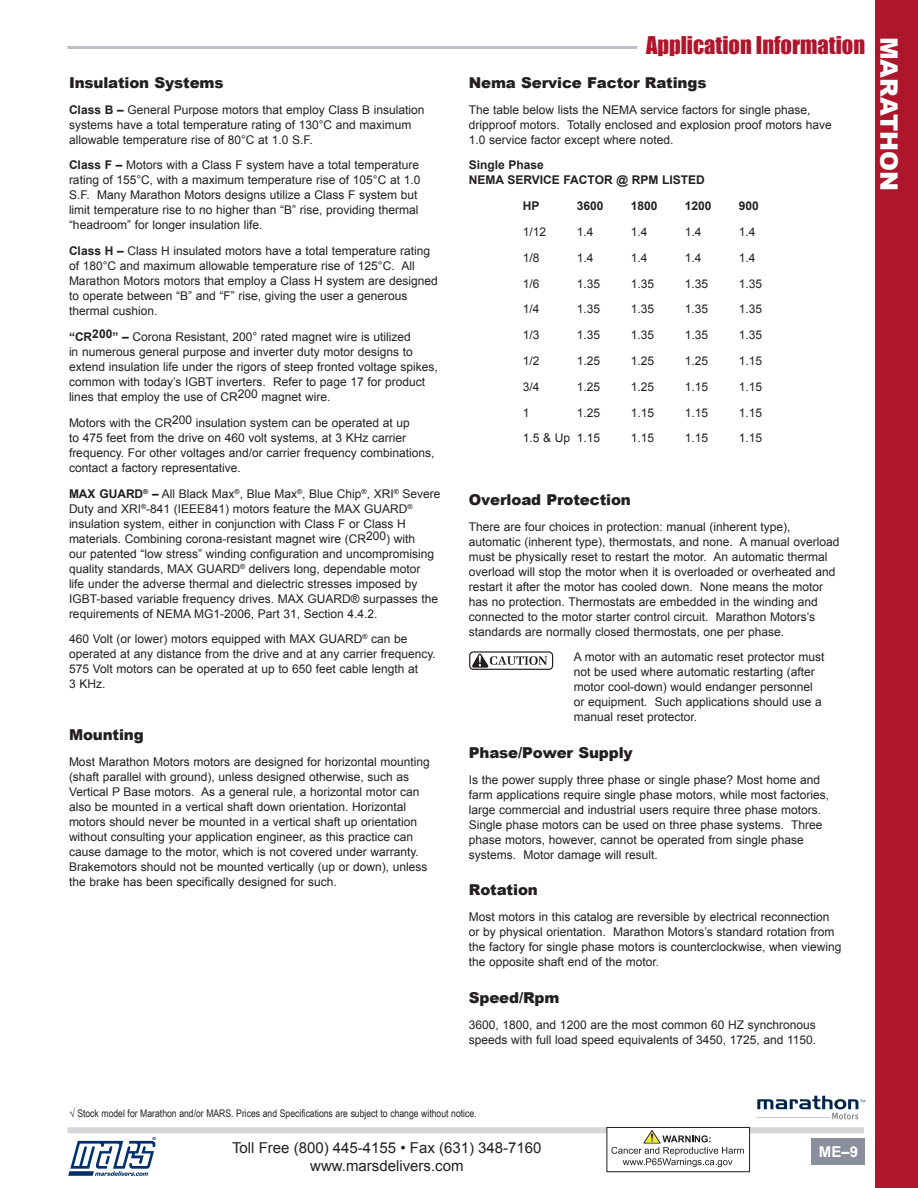
<style>
.page{position:relative;width:918px;height:1188px;background:#fff}
.page>*{position:absolute;margin:0;border:0;box-sizing:border-box;transform-origin:0 0}
.t1{font:900 24px "Arial";color:#fff}
.t2{font:22.5px "Impact";color:#ae172b}
.header_body_copy{font:900 15px "Arial";letter-spacing:-.01em;color:#231f20}
.t3{font:15px/18px "Arial";color:#231f20;text-align:center}
.t4{font:700 15px "Arial";color:#fff}
.body_copy{font:12px/15px "Arial";color:#231f20}
.body_copy-2{font:700 12px/15px "Arial";color:#231f20}
.t5{font:10.5px "Arial Narrow";color:#231f20}
.s1{font-weight:700}
</style>
<div class="page">
<div style="left:811px;top:1138px;width:54px;height:27px;background:#8a8f9d"></div>
<div style="left:68px;top:1127px;width:796px;height:6px;background:#d6d5da"></div>
<hr style="left:68px;top:46px;width:569px;height:3px;background:#bdbfc7">
<svg style="left:757px;top:1096px;width:108px;height:23px"></svg>
<hr style="left:757px;top:1117px;width:73px;height:1px;background:#c9cacc">
<svg style="left:68px;top:1137px;width:88px;height:39px"></svg>
<div style="left:607px;top:1127px;width:143px;height:45px;background:#fff"></div>
<svg style="left:611px;top:1130px;width:133px;height:37px"></svg>
<div style="left:607px;top:1127px;width:143px;height:45px;border:1px solid #231f20"></div>
<div style="left:875px;top:0;width:43px;height:1188px;background:#ae172b"></div>
<div style="left:469px;top:651px;width:84px;height:19px;border:1px solid #231f20;border-radius:4px"></div>
<svg style="left:471px;top:652px;width:76px;height:16px"></svg>
<p class="header_body_copy" style="left:69px;top:72px;width:156px">Insulation Systems</p>
<p class="body_copy" style="left:69px;top:102px;width:357px"><span class="s1">Class B –</span> General Purpose motors that employ Class B insulation systems have a total temperature rating of 130°C and maximum allowable temperature rise of 80°C at 1.0 S.F.</p>
<p class="body_copy" style="left:69px;top:158px;width:353px"><span class="s1">Class F –</span> Motors with a Class F system have a total temperature rating of 155°C, with a maximum temperature rise of 105°C at 1.0<br>S.F. Many Marathon Motors designs utilize a Class F system but limit temperature rise to no higher than “B” rise, providing thermal “headroom” for longer insulation life.</p>
<p class="body_copy" style="left:69px;top:244px;width:370px"><span class="s1">Class H –</span> Class H insulated motors have a total temperature rating of 180°C and maximum allowable temperature rise of 125°C. All Marathon Motors motors that employ a Class H system are designed to operate between “B” and “F” rise, giving the user a generous thermal cushion.</p>
<p class="body_copy" style="left:69px;top:329px;width:370px"><span class="s1">“CR</span><sup>200</sup><span class="s1">” –</span> Corona Resistant, 200° rated magnet wire is utilized<br>in numerous general purpose and inverter duty motor designs to extend insulation life under the rigors of steep fronted voltage spikes, common with today’s IGBT inverters. Refer to page 17 for product lines that employ the use of CR200 magnet wire.</p>
<p class="body_copy" style="left:69px;top:415px;width:367px">Motors with the CR200 insulation system can be operated at up<br>to 475 feet from the drive on 460 volt systems, at 3 KHz carrier frequency. For other voltages and/or carrier frequency combinations, contact a factory representative.</p>
<p class="body_copy" style="left:69px;top:486px;width:373px"><span class="s1">MAX GUARD</span><sup>®</sup> <span class="s1">–</span> All Black Max<sup>®</sup>, Blue Max<sup>®</sup>, Blue Chip<sup>®</sup>, XRI<sup>®</sup> Severe Duty and XRI<sup>®</sup>-841 (IEEE841) motors feature the MAX GUARD<sup>® </sup>insulation system, either in conjunction with Class F or Class H materials. Combining corona-resistant magnet wire (CR200) with<br>our patented “low stress” winding configuration and uncompromising quality standards, MAX GUARD<sup>®</sup> delivers long, dependable motor<br>life under the adverse thermal and dielectric stresses imposed by IGBT-based variable frequency drives. MAX GUARD® surpasses the requirements of NEMA MG1-2006, Part 31, Section 4.4.2.</p>
<p class="body_copy" style="left:69px;top:632px;width:368px">460 Volt (or lower) motors equipped with MAX GUARD<sup>®</sup> can be operated at any distance from the drive and at any carrier frequency.<br>575 Volt motors can be operated at up to 650 feet cable length at<br>3 KHz.</p>
<p class="header_body_copy" style="left:69px;top:724px;width:76px">Mounting</p>
<p class="body_copy" style="left:69px;top:754px;width:362px">Most Marathon Motors motors are designed for horizontal mounting (shaft parallel with ground), unless designed otherwise, such as Vertical P Base motors. As a general rule, a horizontal motor can also be mounted in a vertical shaft down orientation. Horizontal motors should never be mounted in a vertical shaft up orientation without consulting your application engineer, as this practice can cause damage to the motor, which is not covered under warranty.<br>Brakemotors should not be mounted vertically (up or down), unless the brake has been specifically designed for such.</p>
<h2 class="t2" style="left:646px;top:28px;width:221px">Application Information</h2>
<p class="header_body_copy" style="left:469px;top:72px;width:239px">Nema Service Factor Ratings</p>
<p class="body_copy" style="left:469px;top:102px;width:364px">The table below lists the NEMA service factors for single phase, dripproof motors. Totally enclosed and explosion proof motors have<br>1.0 service factor except where noted.</p>
<p class="body_copy-2" style="left:469px;top:158px;width:237px">Single Phase<br>NEMA SERVICE FACTOR @ RPM LISTED</p>
<p class="body_copy-2" style="left:523px;top:199px;width:18px">HP</p>
<p class="body_copy-2" style="left:577px;top:199px;width:28px">3600</p>
<p class="body_copy-2" style="left:631px;top:199px;width:28px">1800</p>
<p class="body_copy-2" style="left:685px;top:199px;width:28px">1200</p>
<p class="body_copy-2" style="left:739px;top:199px;width:22px">900</p>
<p class="body_copy" style="left:523px;top:224px;width:25px">1/12</p>
<p class="body_copy" style="left:577px;top:224px;width:18px">1.4</p>
<p class="body_copy" style="left:631px;top:224px;width:18px">1.4</p>
<p class="body_copy" style="left:685px;top:224px;width:18px">1.4</p>
<p class="body_copy" style="left:739px;top:224px;width:18px">1.4</p>
<p class="body_copy" style="left:523px;top:250px;width:18px">1/8</p>
<p class="body_copy" style="left:577px;top:250px;width:18px">1.4</p>
<p class="body_copy" style="left:631px;top:250px;width:18px">1.4</p>
<p class="body_copy" style="left:685px;top:250px;width:18px">1.4</p>
<p class="body_copy" style="left:739px;top:250px;width:18px">1.4</p>
<p class="body_copy" style="left:523px;top:276px;width:18px">1/6</p>
<p class="body_copy" style="left:577px;top:276px;width:25px">1.35</p>
<p class="body_copy" style="left:631px;top:276px;width:25px">1.35</p>
<p class="body_copy" style="left:685px;top:276px;width:25px">1.35</p>
<p class="body_copy" style="left:739px;top:276px;width:25px">1.35</p>
<p class="body_copy" style="left:523px;top:302px;width:18px">1/4</p>
<p class="body_copy" style="left:577px;top:302px;width:25px">1.35</p>
<p class="body_copy" style="left:631px;top:302px;width:25px">1.35</p>
<p class="body_copy" style="left:685px;top:302px;width:25px">1.35</p>
<p class="body_copy" style="left:739px;top:302px;width:25px">1.35</p>
<p class="body_copy" style="left:523px;top:328px;width:18px">1/3</p>
<p class="body_copy" style="left:577px;top:328px;width:25px">1.35</p>
<p class="body_copy" style="left:631px;top:328px;width:25px">1.35</p>
<p class="body_copy" style="left:685px;top:328px;width:25px">1.35</p>
<p class="body_copy" style="left:739px;top:328px;width:25px">1.35</p>
<p class="body_copy" style="left:523px;top:353px;width:18px">1/2</p>
<p class="body_copy" style="left:577px;top:353px;width:25px">1.25</p>
<p class="body_copy" style="left:631px;top:353px;width:25px">1.25</p>
<p class="body_copy" style="left:685px;top:353px;width:25px">1.25</p>
<p class="body_copy" style="left:739px;top:353px;width:25px">1.15</p>
<p class="body_copy" style="left:523px;top:379px;width:18px">3/4</p>
<p class="body_copy" style="left:577px;top:379px;width:25px">1.25</p>
<p class="body_copy" style="left:631px;top:379px;width:25px">1.25</p>
<p class="body_copy" style="left:685px;top:379px;width:25px">1.15</p>
<p class="body_copy" style="left:739px;top:379px;width:25px">1.15</p>
<p class="body_copy" style="left:523px;top:405px;width:8px">1</p>
<p class="body_copy" style="left:577px;top:405px;width:25px">1.25</p>
<p class="body_copy" style="left:631px;top:405px;width:25px">1.15</p>
<p class="body_copy" style="left:685px;top:405px;width:25px">1.15</p>
<p class="body_copy" style="left:739px;top:405px;width:25px">1.15</p>
<p class="body_copy" style="left:523px;top:431px;width:79px">1.5 &amp; Up 1.15</p>
<p class="body_copy" style="left:631px;top:431px;width:25px">1.15</p>
<p class="body_copy" style="left:685px;top:431px;width:25px">1.15</p>
<p class="body_copy" style="left:739px;top:431px;width:25px">1.15</p>
<h1 class="t1" style="left:907px;top:37px;width:156px;rotate:90deg">MARATHON</h1>
<p class="header_body_copy" style="left:469px;top:489px;width:163px">Overload Protection</p>
<p class="body_copy" style="left:469px;top:519px;width:372px">There are four choices in protection: manual (inherent type), automatic (inherent type), thermostats, and none. A manual overload must be physically reset to restart the motor. An automatic thermal overload will stop the motor when it is overloaded or overheated and restart it after the motor has cooled down. None means the motor has no protection. Thermostats are embedded in the winding and connected to the motor starter control circuit. Marathon Motors’s standards are normally closed thermostats, one per phase.</p>
<p class="body_copy" style="left:574px;top:650px;width:252px">A motor with an automatic reset protector must not be used where automatic restarting (after motor cool-down) would endanger personnel or equipment. Such applications should use a manual reset protector.</p>
<p class="header_body_copy" style="left:469px;top:742px;width:165px">Phase/Power Supply</p>
<p class="body_copy" style="left:469px;top:772px;width:362px">Is the power supply three phase or single phase? Most home and farm applications require single phase motors, while most factories, large commercial and industrial users require three phase motors.<br>Single phase motors can be used on three phase systems. Three phase motors, however, cannot be operated from single phase systems. Motor damage will result.</p>
<p class="header_body_copy" style="left:469px;top:879px;width:70px">Rotation</p>
<p class="body_copy" style="left:469px;top:910px;width:374px">Most motors in this catalog are reversible by electrical reconnection or by physical orientation. Marathon Motors’s standard rotation from the factory for single phase motors is counterclockwise, when viewing the opposite shaft end of the motor.</p>
<p class="header_body_copy" style="left:469px;top:987px;width:92px">Speed/Rpm</p>
<p class="body_copy" style="left:469px;top:1017px;width:349px">3600, 1800, and 1200 are the most common 60 HZ synchronous speeds with full load speed equivalents of 3450, 1725, and 1150.</p>
<p class="t5" style="left:69px;top:1105px;width:409px">√ Stock model for Marathon and/or MARS. Prices and Specifications are subject to change without notice.</p>
<p class="t3" style="left:232px;top:1139px;width:311px">Toll Free (800) 445-4155 • Fax (631) 348-7160 www.marsdelivers.com</p>
<p class="t4" style="left:819px;top:1143px;width:41px">ME–9</p>
</div>
